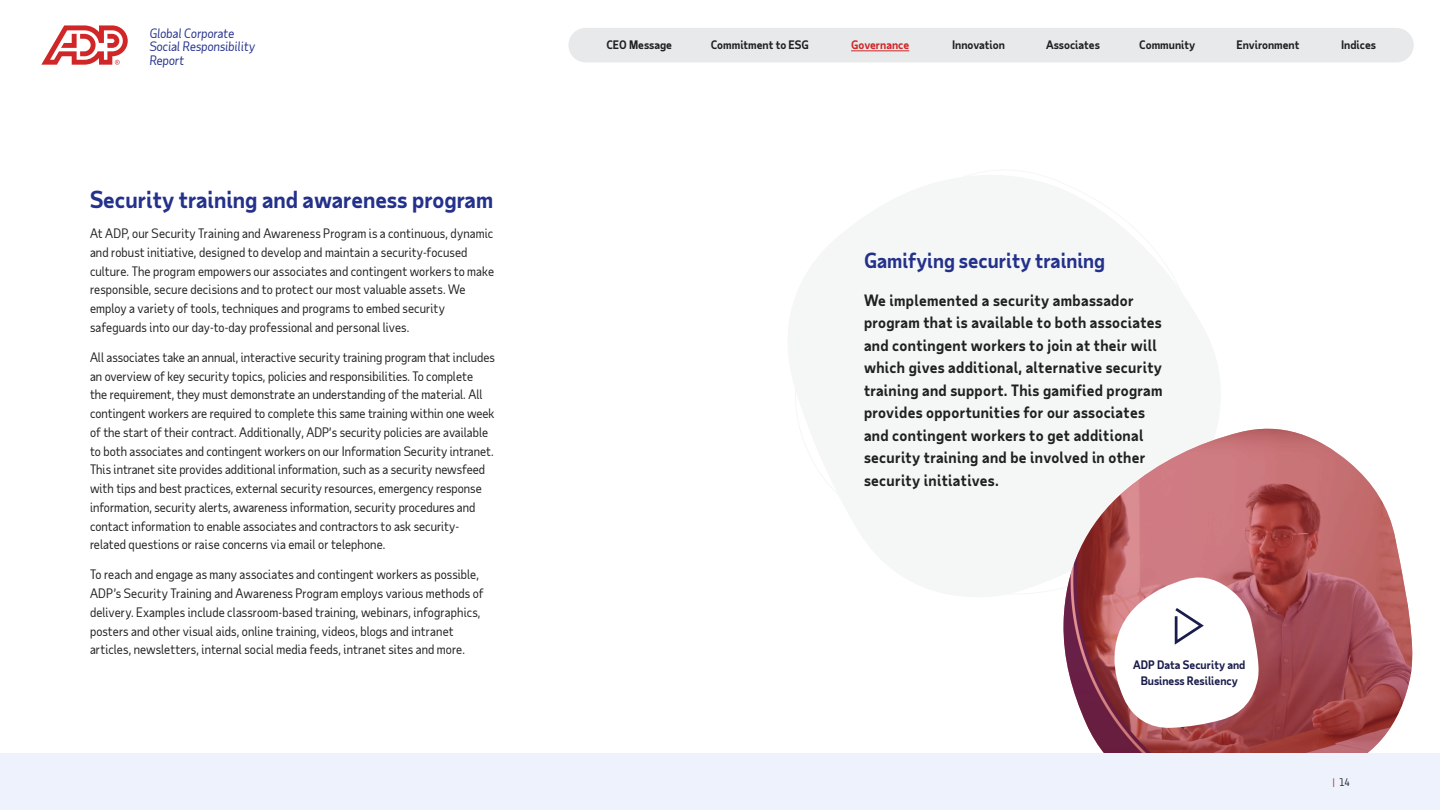
<style>
.page{position:relative;width:1440px;height:810px;background:#fff}
.page>*{position:absolute;margin:0;border:0;box-sizing:border-box;transform-origin:0 0}
.Subhead{font:700 22.5px "Taub Sans";color:#24318b}
.Lead_in{font:700 20px "Taub Sans";color:#24318b}
.Lead_in-2{font:700 15px/22.5px "Taub Sans";letter-spacing:.02em;color:#1f2020}
.Body{font:12.5px/18.8px "Taub Sans";color:#1f2020}
.t1{font:italic 12.5px/13.8px "Taub Sans";color:#24318b}
.t2{font:700 11.25px "Taub Sans";color:#1f2020}
.Lead_in-3{font:700 11.25px/16.2px "Taub Sans";color:#1a1d4c;text-align:center}
.t3{font:700 11.25px "Taub Sans";color:#d02627}
.t4{font:10px "Taub Sans";color:#1f2020}
.s1{color:#d02627}
</style>
<div class="page">
<img style="left:1063px;top:429px;width:349px;height:325px">
<svg style="left:1114px;top:575px;width:145px;height:154px"></svg>
<div style="left:0;top:754px;width:1440px;height:56px;background:#eef2fc"></div>
<div style="left:568px;top:28px;width:846px;height:34px;background:#e8e9ea;border-radius:17px"></div>
<svg style="left:41px;top:25px;width:87px;height:40px"></svg>
<hr style="left:851px;top:51px;width:58px;height:1px;background:#d02627">
<p class="t1" style="left:150px;top:26px;width:107px">Global Corporate<br>Social Responsibility<br>Report</p>
<p class="Subhead" style="left:90px;top:185px;width:405px">Security training and awareness program</p>
<p class="Body" style="left:90px;top:224px;width:406px">At ADP, our Security Training and Awareness Program is a continuous, dynamic and robust initiative, designed to develop and maintain a security-focused culture. The program empowers our associates and contingent workers to make responsible, secure decisions and to protect our most valuable assets. We employ a variety of tools, techniques and programs to embed security safeguards into our day-to-day professional and personal lives.</p>
<p class="Body" style="left:90px;top:348px;width:406px">All associates take an annual, interactive security training program that includes an overview of key security topics, policies and responsibilities. To complete<br>the requirement, they must demonstrate an understanding of the material. All contingent workers are required to complete this same training within one week of the start of their contract. Additionally, ADP’s security policies are available to both associates and contingent workers on our Information Security intranet.<br>This intranet site provides additional information, such as a security newsfeed with tips and best practices, external security resources, emergency response information, security alerts, awareness information, security procedures and contact information to enable associates and contractors to ask security&shy;related questions or raise concerns via email or telephone.</p>
<p class="Body" style="left:90px;top:565px;width:395px">To reach and engage as many associates and contingent workers as possible, ADP’s Security Training and Awareness Program employs various methods of delivery. Examples include classroom-based training, webinars, infographics, posters and other visual aids, online training, videos, blogs and intranet articles, newsletters, internal social media feeds, intranet sites and more.</p>
<p class="t2" style="left:606px;top:38px;width:67px">CEO Message</p>
<p class="t2" style="left:711px;top:38px;width:100px">Commitment to ESG</p>
<p class="t2" style="left:952px;top:38px;width:54px">Innovation</p>
<p class="t2" style="left:1046px;top:38px;width:55px">Associates</p>
<p class="t2" style="left:1139px;top:38px;width:58px">Community</p>
<p class="t2" style="left:1236px;top:38px;width:65px">Environment</p>
<p class="t2" style="left:1341px;top:38px;width:36px">Indices</p>
<p class="t3" style="left:851px;top:38px;width:60px">Governance</p>
<p class="Lead_in" style="left:864px;top:248px;width:243px">Gamifying security training</p>
<p class="Lead_in-2" style="left:864px;top:288px;width:300px">We implemented a security ambassador program that is available to both associates and contingent workers to join at their will which gives additional, alternative security training and support. This gamified program provides opportunities for our associates and contingent workers to get additional security training and be involved in other security initiatives.</p>
<p class="Lead_in-3" style="left:1133px;top:656px;width:114px">ADP Data Security and<br>Business Resiliency</p>
<p class="t4" style="left:1332px;top:776px;width:19px"><span class="s1">|</span> 14</p>
</div>
